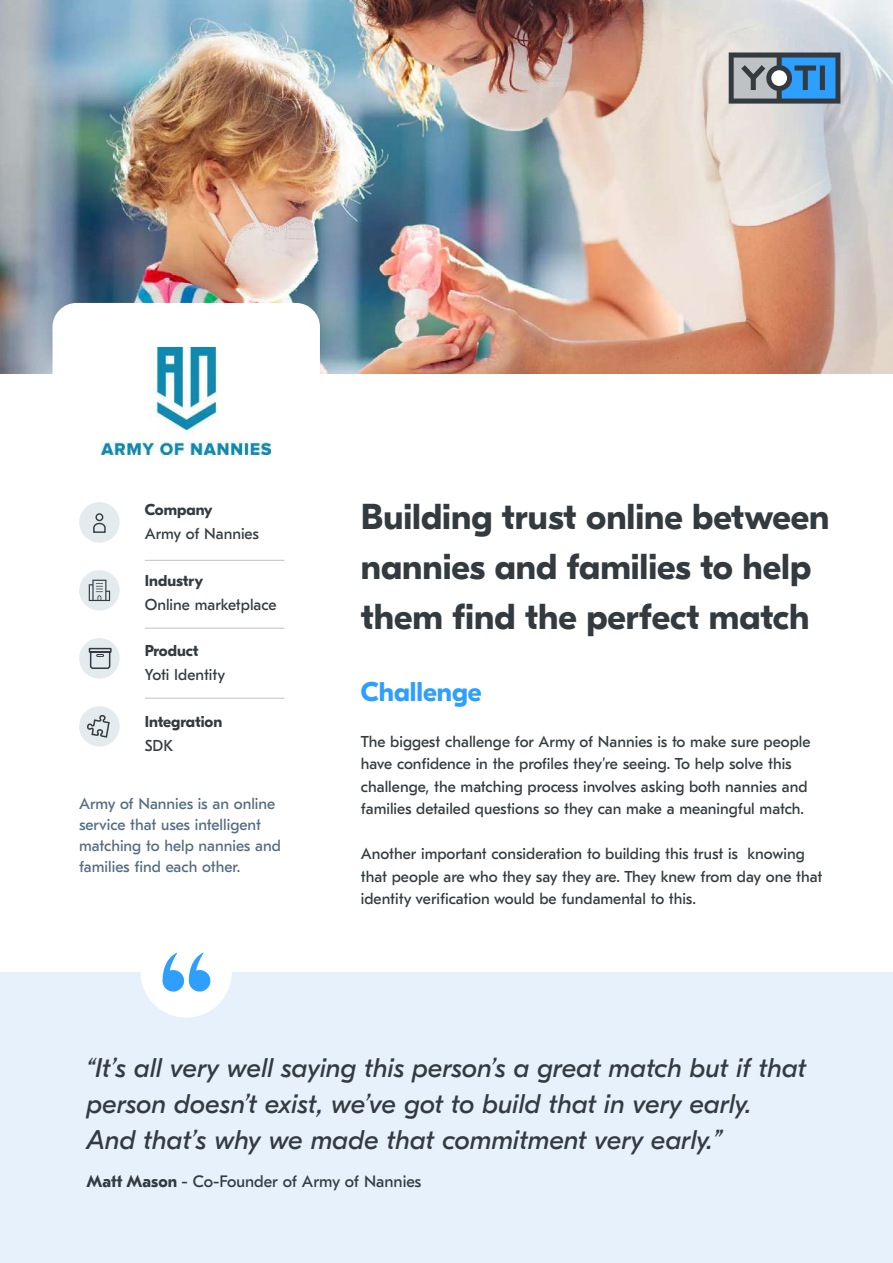
<style>
.page{position:relative;width:893px;height:1263px;background:#fff}
.page>*{position:absolute;margin:0;border:0;box-sizing:border-box;transform-origin:0 0}
.t1{font:700 36px/50.2px "GT Eesti Display";color:#333b40}
.t2{font:italic 27px/36px "GT Eesti Display";color:#333b40}
.t3{font:700 27px "GT Eesti Display";color:#2d9fff}
.t4{font:16.5px "GT Eesti Text";color:#333b40}
.t5{font:15.75px/22.5px "GT Eesti Text";color:#333b40}
.t6{font:15.75px/21px "GT Eesti Text";color:#556c82}
.t7{font:700 15.75px "GT Eesti Display";color:#333b40}
.s1{font-family:"GT Eesti Display"}
.s2{font-weight:700}
</style>
<div class="page">
<img style="left:0;top:0;width:893px;height:373px">
<svg style="left:729px;top:53px;width:111px;height:51px;background:#5b809f"></svg>
<div style="left:0;top:972px;width:893px;height:291px;background:#e6f1fc"></div>
<div style="left:52px;top:303px;width:268px;height:612px;background:#fff;border-radius:24px"></div>
<img style="left:102px;top:348px;width:169px;height:106px">
<div style="left:79px;top:502px;width:41px;height:41px;background:#e3ebee;border-radius:50%"></div>
<div style="left:79px;top:570px;width:41px;height:41px;background:#e3ebee;border-radius:50%"></div>
<div style="left:79px;top:638px;width:41px;height:41px;background:#e3ebee;border-radius:50%"></div>
<div style="left:79px;top:706px;width:41px;height:40px;background:#e3ebee;border-radius:50%"></div>
<hr style="left:145px;top:560px;width:139px;height:1px;background:#bfc2c4">
<hr style="left:145px;top:628px;width:139px;height:1px;background:#bfc2c4">
<hr style="left:145px;top:698px;width:139px;height:1px;background:#bfc2c4">
<svg style="left:93px;top:513px;width:13px;height:20px"></svg>
<svg style="left:89px;top:580px;width:21px;height:21px"></svg>
<svg style="left:88px;top:647px;width:24px;height:22px"></svg>
<svg style="left:87px;top:715px;width:23px;height:23px"></svg>
<div style="left:141px;top:926px;width:91px;height:92px;background:#fff;border-radius:50%"></div>
<svg style="left:162px;top:952px;width:49px;height:40px"></svg>
<p class="t7" style="left:145px;top:501px;width:69px">Company</p>
<p class="t5" style="left:145px;top:523px;width:116px">Army of Nannies</p>
<p class="t7" style="left:145px;top:572px;width:60px">Industry</p>
<p class="t5" style="left:145px;top:593px;width:133px">Online marketplace</p>
<p class="t7" style="left:145px;top:642px;width:55px">Product</p>
<p class="t5" style="left:145px;top:664px;width:82px">Yoti Identity</p>
<p class="t7" style="left:145px;top:713px;width:79px">Integration</p>
<p class="t5" style="left:145px;top:734px;width:30px">SDK</p>
<p class="t6" style="left:79px;top:793px;width:203px">Army of Nannies is an online service that uses intelligent matching to help nannies and families find each other.</p>
<h1 class="t1" style="left:361px;top:492px;width:470px">Building trust online between nannies and families to help them find the perfect match</h1>
<h2 class="t3" style="left:361px;top:676px;width:122px">Challenge</h2>
<p class="t5" style="left:361px;top:730px;width:451px">The biggest challenge for Army of Nannies is to make sure people have confidence in the profiles they’re seeing. To help solve this challenge, the matching process involves asking both nannies and families detailed questions so they can make a meaningful match.</p>
<p class="t5" style="left:361px;top:843px;width:463px">Another important consideration to building this trust is knowing that people are who they say they are. They knew from day one that identity verification would be fundamental to this<span class="s1">.</span></p>
<h2 class="t2" style="left:86px;top:1051px;width:721px">“It’s all very well saying this person’s a great match but if that person doesn’t exist, we’ve got to build that in very early.<br>And that’s why we made that commitment very early.”</h2>
<p class="t4" style="left:86px;top:1172px;width:336px"><span class="s2">Matt Mason</span> - Co-Founder of Army of Nannies</p>
</div>
